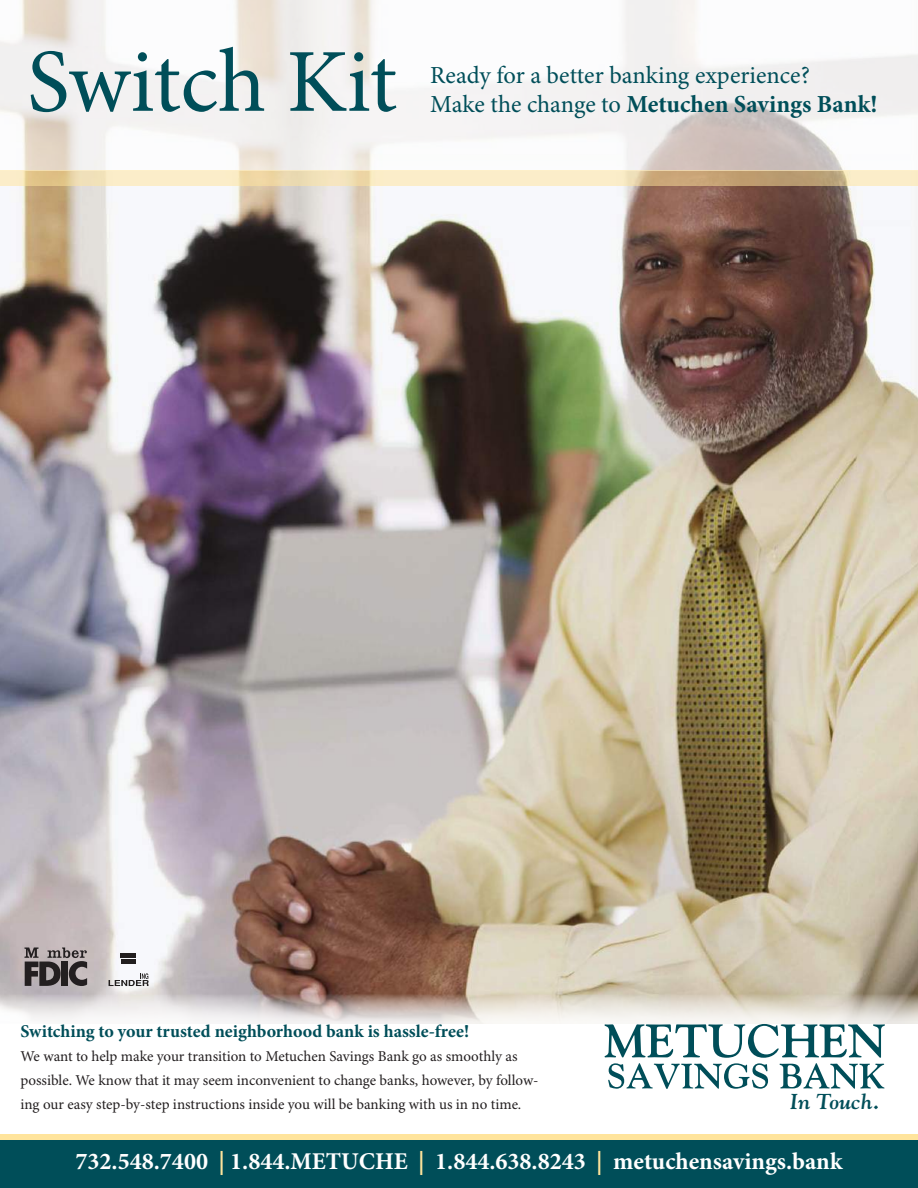
<style>
.page{position:relative;width:918px;height:1188px;background:#fff}
.page>*{position:absolute;margin:0;border:0;box-sizing:border-box;transform-origin:0 0}
.t1{font:90px "Minion Pro";letter-spacing:-.005em;color:#004e59}
.t2{font:24.45px/29.4px "Minion Pro";color:#004e59}
.t3{font:700 24px "Minion Pro";color:#fff}
.t4{font:italic 700 21.45px "Goudy";color:#004e59}
.t5{font:700 18px "Minion Pro";color:#004e59}
.t6{font:15px/24px "Minion Pro";color:#231f20}
.s1{font-weight:700}
.s2{color:#ffe49c}
</style>
<div class="page">
<img style="left:0;top:186px;width:918px;height:837px">
<hr style="left:121px;top:953px;width:15px;height:4px;background:#211e1e">
<div style="left:121px;top:959px;width:15px;height:5px;background:#211e1e"></div>
<svg style="left:0;top:0;width:918px;height:171px;fill:#f5f3f3"></svg>
<svg style="left:0;top:171px;width:918px;height:15px;fill:#faecc6"></svg>
<svg style="left:24px;top:948px;width:63px;height:38px"></svg>
<div style="left:61px;top:962px;width:7px;height:24px;background:#231f20"></div>
<svg style="left:109px;top:973px;width:40px;height:13px"></svg>
<svg style="left:605px;top:1024px;width:280px;height:65px"></svg>
<div style="left:0;top:1138px;width:918px;height:50px;background:#004e59"></div>
<div style="left:0;top:1134px;width:918px;height:5px;background:#ffe49c"></div>
<p class="t1" style="left:27px;top:28px;width:372px">Switch Kit</p>
<p class="t2" style="left:430px;top:61px;width:449px">Ready for a better banking experience?<br>Make the change to <span class="s1">Metuchen Savings Bank!</span></p>
<p class="t5" style="left:21px;top:1021px;width:450px">Switching to your trusted neighborhood bank is hassle-free!</p>
<p class="t6" style="left:21px;top:1045px;width:519px">We want to help make your transition to Metuchen Savings Bank go as smoothly as possible. We know that it may seem inconvenient to change banks, however, by follow&shy;ing our easy step-by-step instructions inside you will be banking with us in no time.</p>
<p class="t4" style="left:790px;top:1088px;width:92px">In Touch.</p>
<p class="t3" style="left:76px;top:1147px;width:768px">732.548.7400 <span class="s2">|</span> 1.844.METUCHE <span class="s2">|</span> 1.844.638.8243 <span class="s2">|</span> metuchensavings.bank</p>
</div>
